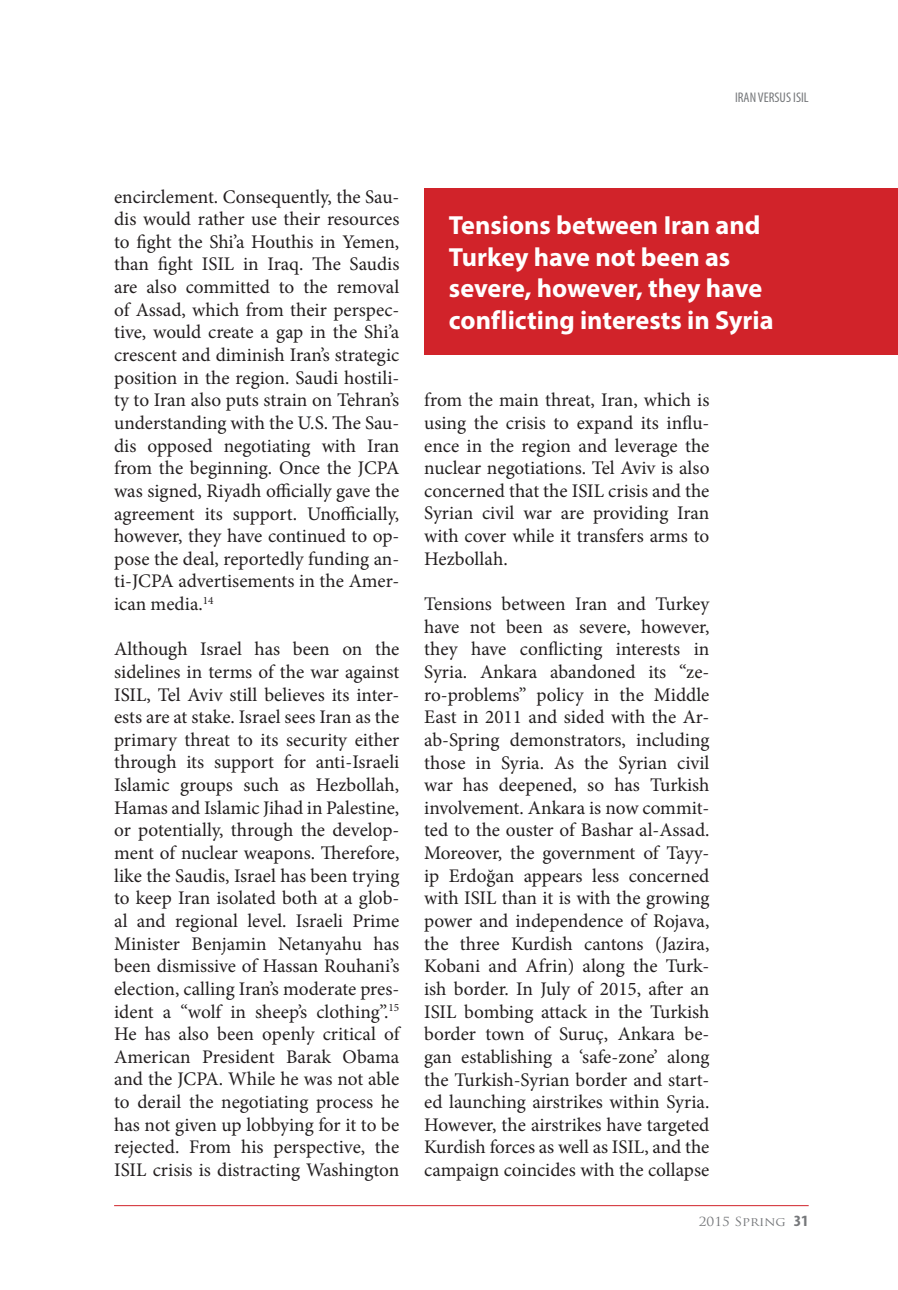
<style>
.page{position:relative;width:898px;height:1290px;background:#fff}
.page>*{position:absolute;margin:0;border:0;box-sizing:border-box;transform-origin:0 0}
.t1{font:700 26.25px/31.5px "Myriad Pro";color:#fff}
.t2{font:19.25px/22.6px "Minion Pro";color:#231f20;text-align:justify}
.t3{font:condensed 14px "Myriad Pro";color:#76787b}
.t4{font:12.25px "Trajan Pro";color:#76787b;scale:1.11 1}
.s1{font-family:"Myriad Pro";font-weight:700;font-stretch:condensed;font-size:15.75px}
</style>
<div class="page">
<hr style="left:114px;top:1205px;width:695px;height:1px;background:#d1232a">
<div style="left:424px;top:189px;width:474px;height:166px;background:#d1232a"></div>
<p class="t3" style="left:735px;top:89px;width:75px">IRAN VERSUS ISIL</p>
<p class="t2" style="left:114px;top:185px;width:287px">encirclement. Consequently, the Sau&shy;dis would rather use their resources to fight the Shi’a Houthis in Yemen, than fight ISIL in Iraq. The Saudis are also committed to the removal of Assad, which from their perspec&shy;tive, would create a gap in the Shi’a crescent and diminish Iran’s strategic position in the region. Saudi hostili&shy;ty to Iran also puts strain on Tehran’s understanding with the U.S. The Sau&shy;dis opposed negotiating with Iran from the beginning. Once the JCPA was signed, Riyadh officially gave the agreement its support. Unofficially, however, they have continued to op&shy;pose the deal, reportedly funding an&shy;ti-JCPA advertisements in the Amer&shy;ican media.<sup>14</sup></p>
<p class="t2" style="left:114px;top:638px;width:287px">Although Israel has been on the sidelines in terms of the war against ISIL, Tel Aviv still believes its inter&shy;ests are at stake. Israel sees Iran as the primary threat to its security either through its support for anti-Israeli Islamic groups such as Hezbollah, Hamas and Islamic Jihad in Palestine, or potentially, through the develop&shy;ment of nuclear weapons. Therefore, like the Saudis, Israel has been trying to keep Iran isolated both at a glob&shy;al and regional level. Israeli Prime Minister Benjamin Netanyahu has been dismissive of Hassan Rouhani’s election, calling Iran’s moderate pres&shy;ident a “wolf in sheep’s clothing”.<sup>15<br></sup>He has also been openly critical of American President Barak Obama and the JCPA. While he was not able to derail the negotiating process he has not given up lobbying for it to be rejected. From his perspective, the ISIL crisis is distracting Washington</p>
<h1 class="t1" style="left:449px;top:209px;width:326px">Tensions between Iran and<br>Turkey have not been as severe, however, they have conflicting interests in Syria</h1>
<p class="t2" style="left:424px;top:389px;width:287px">from the main threat, Iran, which is using the crisis to expand its influ&shy;ence in the region and leverage the nuclear negotiations. Tel Aviv is also concerned that the ISIL crisis and the Syrian civil war are providing Iran with cover while it transfers arms to Hezbollah.</p>
<p class="t2" style="left:424px;top:593px;width:287px">Tensions between Iran and Turkey have not been as severe, however, they have conflicting interests in Syria. Ankara abandoned its “ze&shy;ro-problems” policy in the Middle East in 2011 and sided with the Ar&shy;ab-Spring demonstrators, including those in Syria. As the Syrian civil war has deepened, so has Turkish involvement. Ankara is now commit&shy;ted to the ouster of Bashar al-Assad.<br>Moreover, the government of Tayy&shy;ip Erdoğan appears less concerned with ISIL than it is with the growing power and independence of Rojava, the three Kurdish cantons (Jazira, Kobani and Afrin) along the Turk&shy;ish border. In July of 2015, after an ISIL bombing attack in the Turkish border town of Suruç, Ankara be&shy;gan establishing a ‘safe-zone’ along the Turkish-Syrian border and start&shy;ed launching airstrikes within Syria.<br>However, the airstrikes have targeted Kurdish forces as well as ISIL, and the campaign coincides with the collapse</p>
<p class="t4" style="left:699px;top:1213px;width:101px">2015 Sprıng <span class="s1">31</span></p>
</div>
